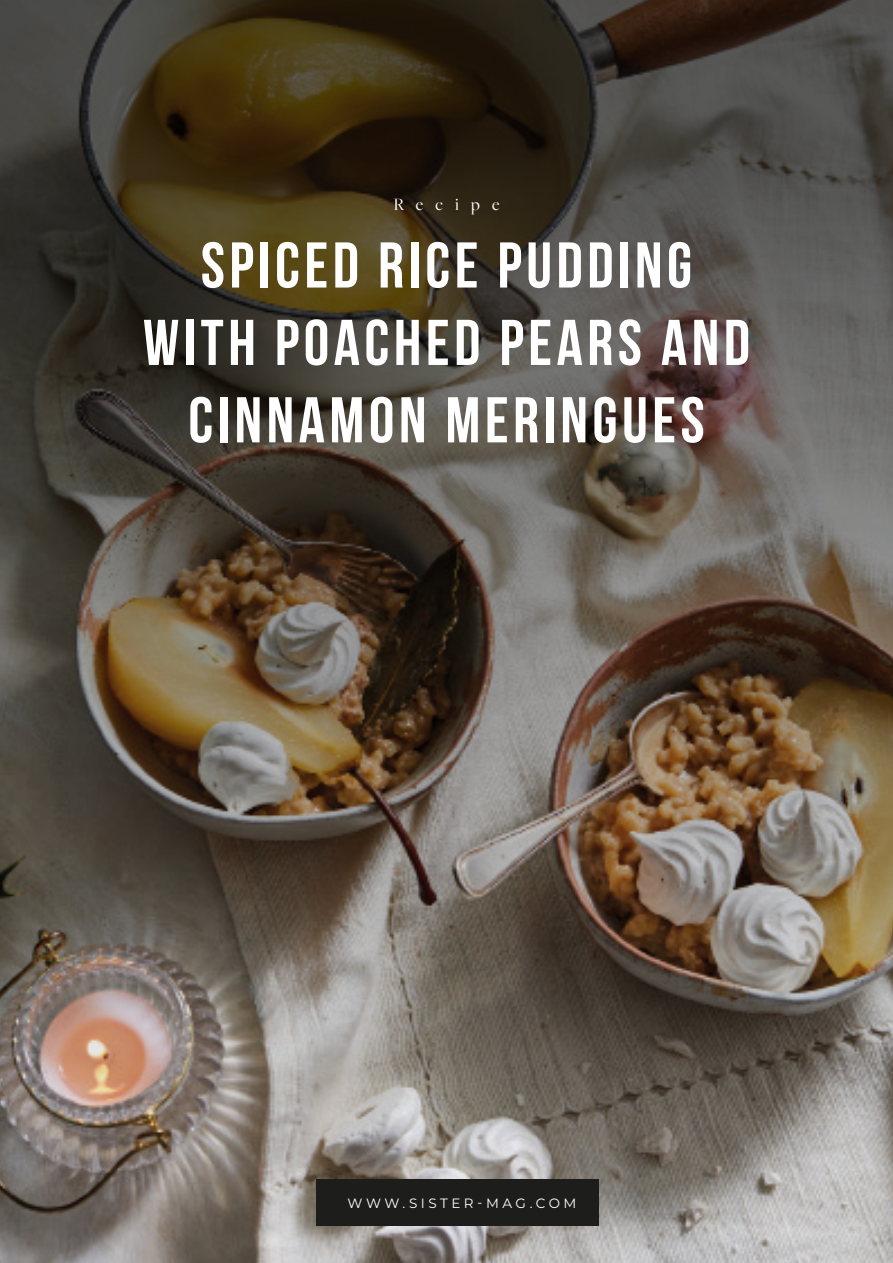
<style>
.page{position:relative;width:893px;height:1263px;background:#fff}
.page>*{position:absolute;margin:0;border:0;box-sizing:border-box;transform-origin:0 0}
.t1{font:64.5px/77.4px "Bebas Neue";letter-spacing:.07em;color:#fff;text-align:center}
.t2{font:18px "Freight Big";letter-spacing:.68em;color:#fff}
.t3{font:13.5px "Montserrat";letter-spacing:.26em;color:#fff}
</style>
<div class="page">
<img style="left:0;top:0;width:893px;height:1263px">
<div style="left:316px;top:1179px;width:282px;height:47px;background:#1d1d1b"></div>
<p class="t2" style="left:393px;top:195px;width:108px">Recipe</p>
<p class="t1" style="left:143px;top:226px;width:609px">SPICED RICE PUDDING<br>WITH POACHED PEARS AND<br>CINNAMON MERINGUES</p>
<p class="t3" style="left:347px;top:1194px;width:231px">WWW.SISTER-MAG.COM</p>
</div>
